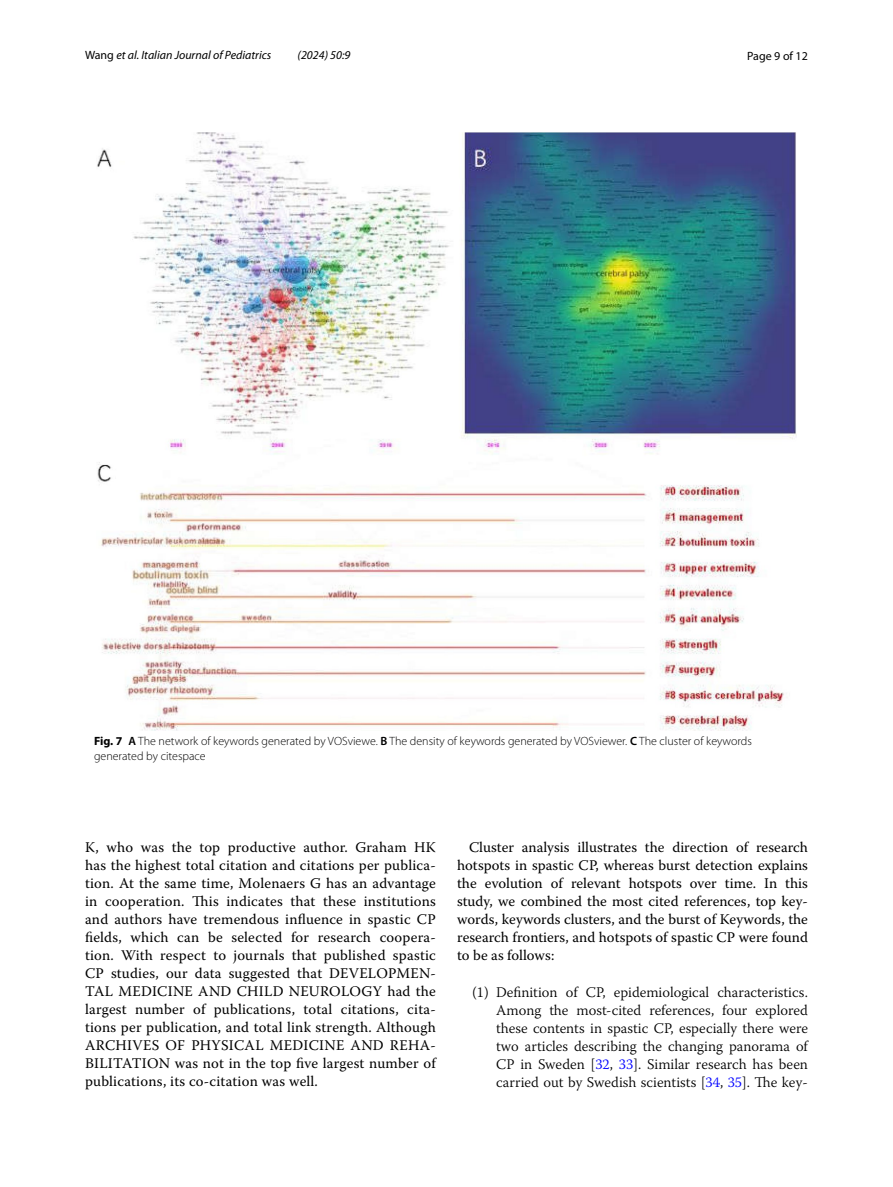
<style>
.page{position:relative;width:893px;height:1187px;background:#fff}
.page>*{position:absolute;margin:0;border:0;box-sizing:border-box;transform-origin:0 0}
.t1{font:14.7px/18px "Warnock Pro";letter-spacing:.01em;color:#000;text-align:justify}
.t2{font:300 14.7px/18px "Warnock Pro";color:#000;text-align:justify}
.t3{font:300 12px/15px "Myriad Pro";color:#000}
.t4{font:italic 12px "Myriad Pro";color:#000}
.t5{font:12px "Myriad Pro";color:#000}
.s1{font-style:normal}
.s2{font-weight:700}
.s3{font-weight:600}
.s4{color:#00f}
</style>
<div class="page">
<img style="left:97px;top:133px;width:700px;height:597px">
<p class="t4" style="left:85px;top:48px;width:188px"><span class="s1">Wang</span> et al. Italian Journal of Pediatrics</p>
<p class="t4" style="left:298px;top:48px;width:54px">(2024) 50:9</p>
<p class="t5" style="left:747px;top:48px;width:62px">Page 9 of 12</p>
<p class="t3" style="left:94px;top:734px;width:659px"><span class="s2">Fig. 7</span> <span class="s3">A</span> The network of keywords generated by VOSviewe. <span class="s3">B</span> The density of keywords generated by VOSviewer. <span class="s3">C</span> The cluster of keywords generated by citespace</p>
<p class="t1" style="left:85px;top:838px;width:352px">K, who was the top productive author. Graham HK has the highest total citation and citations per publica&shy;tion. At the same time, Molenaers G has an advantage in cooperation. This indicates that these institutions and authors have tremendous influence in spastic CP fields, which can be selected for research coopera&shy;tion. With respect to journals that published spastic CP studies, our data suggested that DEVELOPMEN-TAL MEDICINE AND CHILD NEUROLOGY had the largest number of publications, total citations, cita&shy;tions per publication, and total link strength. Although ARCHIVES OF PHYSICAL MEDICINE AND REHA-BILITATION was not in the top five largest number of publications, its co-citation was well.</p>
<p class="t1" style="left:457px;top:838px;width:352px;text-indent:12px">Cluster analysis illustrates the direction of research hotspots in spastic CP, whereas burst detection explains the evolution of relevant hotspots over time. In this study, we combined the most cited references, top key&shy;words, keywords clusters, and the burst of Keywords, the research frontiers, and hotspots of spastic CP were found to be as follows:</p>
<p class="t2" style="left:496px;top:982px;width:313px;text-indent:-24px">(1) Definition of CP, epidemiological characteristics.<br>Among the most-cited references, four explored these contents in spastic CP, especially there were two articles describing the changing panorama of CP in Sweden [<span class="s4">32</span>, <span class="s4">33</span>]. Similar research has been carried out by Swedish scientists [<span class="s4">34</span>, <span class="s4">35</span>]. The key-</p>
</div>
